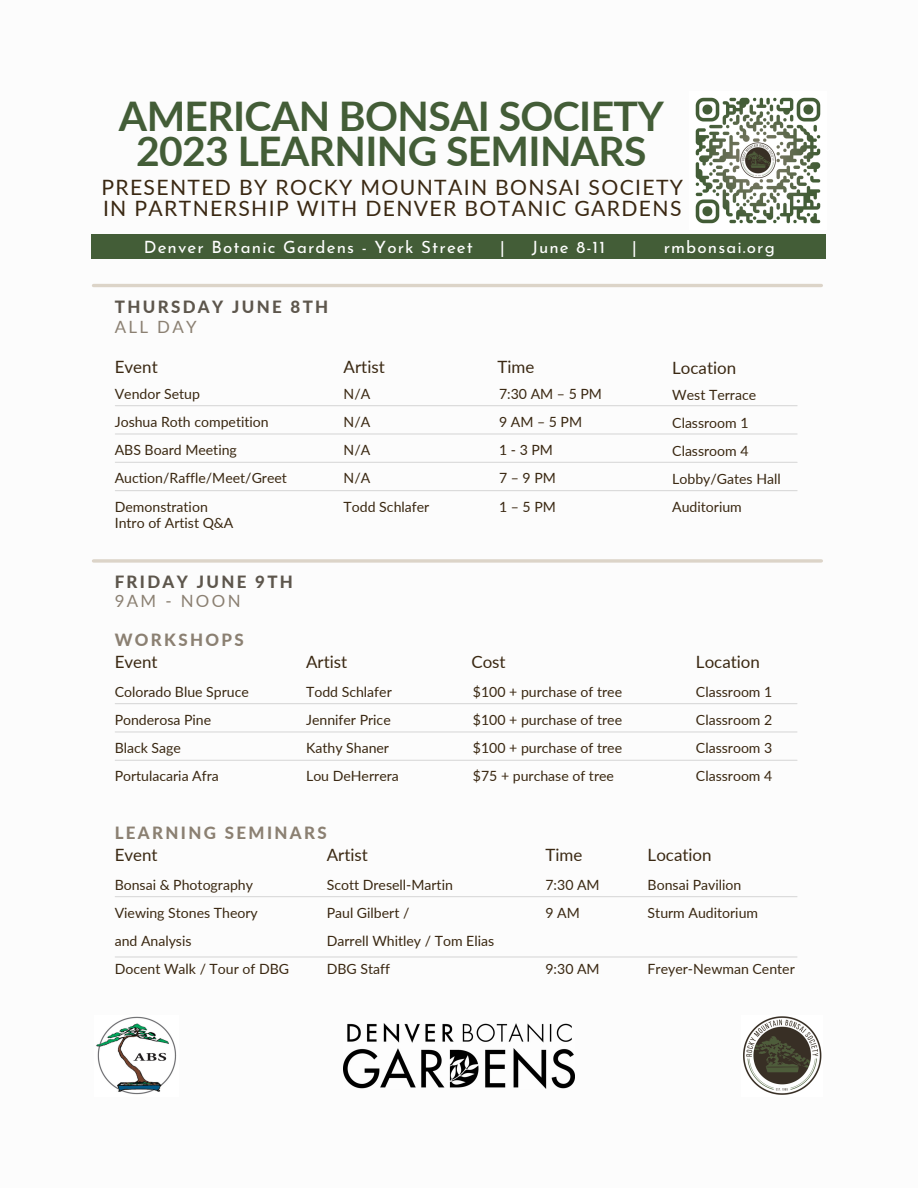
<style>
.page{position:relative;width:918px;height:1188px;background:#fff}
.page>*{position:absolute;margin:0;border:0;box-sizing:border-box;transform-origin:0 0}
.t1{font:700 40.8px/34.8px "Lato";letter-spacing:-.015em;color:#435d37;text-align:center}
.t2{font:21.15px/21.3px "Lato";letter-spacing:.065em;color:#3a2812}
.t3{font:16.95px "Lato";color:#3a2812}
.t4{font:16.95px "Josefin Sans";letter-spacing:.065em;color:#fff}
.t5{font:800 16.95px "Lato";letter-spacing:.14em;color:#5d564c}
.t6{font:800 16.95px "Lato";letter-spacing:.14em;color:#8b8072}
.t7{font:16.95px "Lato";letter-spacing:.14em;color:#8b8072}
.t8{font:14.1px/28.2px "Lato";color:#3a2812}
</style>
<div class="page">
<hr style="left:93px;top:284px;width:728px;height:3px;background:#dcd4c8">
<div style="left:92px;top:235px;width:734px;height:24px;background:#435d37"></div>
<hr style="left:115px;top:405px;width:682px;height:1px;background:#d9d9d9">
<hr style="left:115px;top:433px;width:682px;height:2px;background:#d9d9d9">
<hr style="left:115px;top:462px;width:682px;height:1px;background:#d9d9d9">
<hr style="left:115px;top:490px;width:682px;height:1px;background:#d9d9d9">
<svg style="left:93px;top:559px;width:728px;height:4px;background:#e0d9cf"></svg>
<hr style="left:115px;top:703px;width:682px;height:1px;background:#d9d9d9">
<hr style="left:115px;top:731px;width:682px;height:2px;background:#d9d9d9">
<hr style="left:115px;top:760px;width:682px;height:1px;background:#d9d9d9">
<hr style="left:115px;top:896px;width:682px;height:1px;background:#d9d9d9">
<hr style="left:115px;top:956px;width:682px;height:2px;background:#d9d9d9">
<img style="left:695px;top:97px;width:126px;height:127px">
<img style="left:344px;top:1023px;width:230px;height:65px">
<img style="left:743px;top:1016px;width:79px;height:79px">
<img style="left:96px;top:1016px;width:81px;height:79px">
<h1 class="t1" style="left:119px;top:98px;width:546px">AMERICAN BONSAI SOCIETY<br>2023 LEARNING SEMINARS</h1>
<h2 class="t2" style="left:101px;top:176px;width:583px">PRESENTED BY ROCKY MOUNTAIN BONSAI SOCIETY<br>IN PARTNERSHIP WITH DENVER BOTANIC GARDENS</h2>
<p class="t4" style="left:144px;top:240px;width:331px">Denver Botanic Gardens - York Street</p>
<p class="t4" style="left:500px;top:240px;width:6px">|</p>
<p class="t4" style="left:532px;top:240px;width:75px">June 8-11</p>
<p class="t4" style="left:632px;top:240px;width:6px">|</p>
<p class="t4" style="left:664px;top:240px;width:113px">rmbonsai.org</p>
<p class="t5" style="left:115px;top:296px;width:215px">THURSDAY JUNE 8TH</p>
<p class="t7" style="left:115px;top:316px;width:84px">ALL DAY</p>
<p class="t3" style="left:115px;top:356px;width:44px">Event</p>
<p class="t8" style="left:115px;top:380px;width:174px">Vendor Setup<br>Joshua Roth competition<br>ABS Board Meeting<br>Auction/Raffle/Meet/Greet<br>Demonstration</p>
<p class="t8" style="left:115px;top:509px;width:120px">Intro of Artist Q&amp;A</p>
<p class="t5" style="left:115px;top:571px;width:180px">FRIDAY JUNE 9TH</p>
<p class="t7" style="left:115px;top:591px;width:127px">9AM - NOON</p>
<p class="t6" style="left:115px;top:630px;width:131px">WORKSHOPS</p>
<p class="t3" style="left:344px;top:356px;width:43px">Artist</p>
<p class="t3" style="left:498px;top:356px;width:38px">Time</p>
<p class="t3" style="left:672px;top:357px;width:65px">Location</p>
<p class="t8" style="left:344px;top:380px;width:87px">N/A<br>N/A<br>N/A<br>N/A<br>Todd Schlafer</p>
<p class="t8" style="left:499px;top:380px;width:104px">7:30 AM – 5 PM<br>9AM–5PM<br>1-3PM<br>7–9PM<br>1–5PM</p>
<p class="t8" style="left:672px;top:380px;width:110px">West Terrace<br>Classroom 1<br>Classroom 4<br>Lobby/Gates Hall<br>Auditorium</p>
<p class="t3" style="left:115px;top:652px;width:44px">Event</p>
<p class="t3" style="left:306px;top:652px;width:43px">Artist</p>
<p class="t3" style="left:471px;top:652px;width:36px">Cost</p>
<p class="t3" style="left:696px;top:652px;width:65px">Location</p>
<p class="t8" style="left:115px;top:677px;width:136px">Colorado Blue Spruce<br>Ponderosa Pine<br>Black Sage<br>Portulacaria Afra</p>
<p class="t8" style="left:473px;top:677px;width:151px;text-align:justify">$100 + purchase of tree $100 + purchase of tree $100 + purchase of tree $75 + purchase of tree</p>
<p class="t8" style="left:696px;top:677px;width:78px;text-align:justify">Classroom 1<br>Classroom 2<br>Classroom 3<br>Classroom 4</p>
<p class="t8" style="left:306px;top:677px;width:94px">Todd Schlafer<br>Jennifer Price<br>Kathy Shaner<br>Lou DeHerrera</p>
<p class="t6" style="left:115px;top:822px;width:214px">LEARNING SEMINARS</p>
<p class="t3" style="left:115px;top:845px;width:44px">Event</p>
<p class="t3" style="left:327px;top:845px;width:43px">Artist</p>
<p class="t3" style="left:648px;top:845px;width:65px">Location</p>
<p class="t3" style="left:545px;top:845px;width:38px">Time</p>
<p class="t8" style="left:115px;top:871px;width:176px">Bonsai &amp; Photography<br>Viewing Stones Theory<br>and Analysis<br>Docent Walk / Tour of DBG</p>
<p class="t8" style="left:648px;top:871px;width:112px">Bonsai Pavilion<br>Sturm Auditorium</p>
<p class="t8" style="left:327px;top:871px;width:169px">Scott Dresell-Martin<br>Paul Gilbert /<br>Darrell Whitley / Tom Elias<br>DBG Staff</p>
<p class="t8" style="left:545px;top:871px;width:56px">7:30 AM<br>9 AM</p>
<p class="t8" style="left:545px;top:955px;width:56px">9:30 AM</p>
<p class="t8" style="left:648px;top:955px;width:149px">Freyer-Newman Center</p>
</div>
